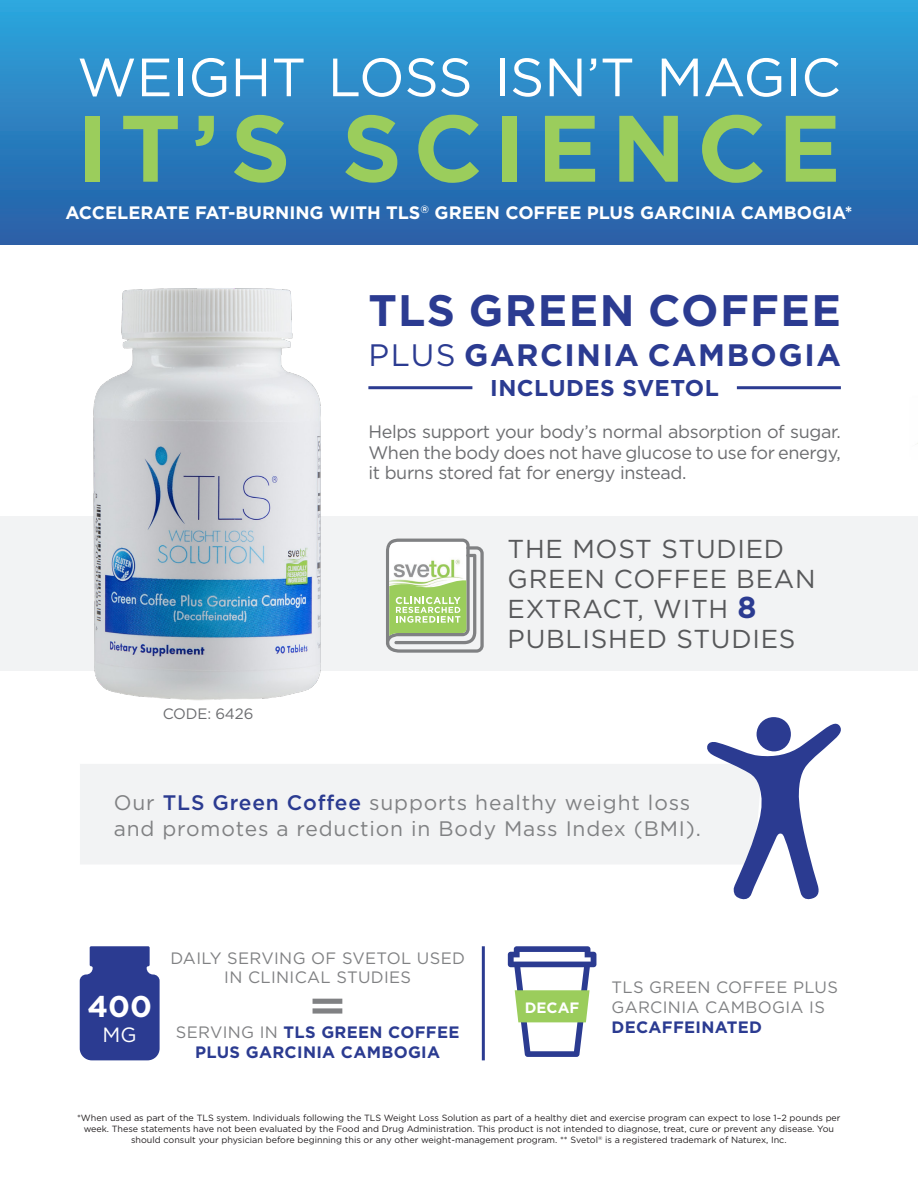
<style>
.page{position:relative;width:918px;height:1188px;background:#fff}
.page>*{position:absolute;margin:0;border:0;box-sizing:border-box;transform-origin:0 0}
.t1{font:700 94.2px "Gotham";letter-spacing:.12em;color:#9bcd5c}
.t2{font:53.85px "Gotham";color:#fff}
.t3{font:700 44.1px "Gotham";letter-spacing:.03em;color:#2b3b91}
.t4{font:700 31.05px "Gotham";letter-spacing:.05em;color:#2b3b91}
.t5{font:700 30px "Gotham";color:#fff}
.t6{font:25.95px/30px "Gotham";letter-spacing:.03em;color:#57585a}
.t7{font:700 22.8px "Gotham";letter-spacing:.02em;color:#2b3b91}
.t8{font:21px/25.2px "Gotham";letter-spacing:.04em;color:#808183}
.t9{font:20.7px "Gotham";color:#fff}
.t10{font:18px/20.7px "Gotham";letter-spacing:-.02em;color:#6c6d70;text-align:justify}
.t11{font:700 18px "Gotham";color:#fff}
.t12{font:16.5px/19.8px "Gotham";letter-spacing:.02em;color:#808183;text-align:center}
.t13{font:700 16.5px/19.8px "Gotham";letter-spacing:.02em;color:#2b3b91;text-align:center}
.t14{font:15px "Gotham";letter-spacing:-.01em;color:#6c6d70}
.t15{font:700 15px "Gotham";color:#fff}
.t16{font:9px/10.8px "Gotham";color:#231f20;text-align:center}
.s1{font-weight:400}
.s2{font-weight:700;font-size:30.3px;color:#2b3b91}
.s3{font-weight:500;color:#2b3b91}
.s4{font-weight:400;color:#808183}
.s5{font-weight:700;color:#2b3b91}
</style>
<div class="page">
<div style="left:80px;top:764px;width:626px;height:100px;background:#f2f3f4"></div>
<div style="left:0;top:516px;width:918px;height:154px;background:#f2f3f4"></div>
<div style="left:0;top:0;width:918px;height:244px;background:linear-gradient(to bottom,#2da6dd,#285ea6)"></div>
<img style="left:63px;top:288px;width:283px;height:412px">
<hr style="left:737px;top:386px;width:104px;height:3px;background:#2b3b91">
<hr style="left:368px;top:386px;width:104px;height:3px;background:#2b3b91">
<svg style="left:386px;top:539px;width:98px;height:114px"></svg>
<svg style="left:706px;top:723px;width:135px;height:177px"></svg>
<div style="left:757px;top:717px;width:34px;height:34px;background:#2b3b91;border-radius:50%"></div>
<svg style="left:80px;top:946px;width:80px;height:114px;background:#3b4999"></svg>
<hr style="left:482px;top:946px;width:3px;height:114px;background:#2b3b91">
<svg style="left:508px;top:946px;width:88px;height:111px"></svg>
<svg style="left:313px;top:999px;width:29px;height:15px"></svg>
<p class="t2" style="left:77px;top:47px;width:765px">WEIGHT LOSS ISN’T MAGIC</p>
<p class="t1" style="left:77px;top:94px;width:765px">IT’S SCIENCE</p>
<p class="t11" style="left:66px;top:202px;width:788px">ACCELERATE FAT-BURNING WITH TLS<sup>®</sup> GREEN COFFEE PLUS GARCINIA CAMBOGIA*</p>
<p class="t3" style="left:368px;top:285px;width:474px">TLS GREEN COFFEE</p>
<p class="t4" style="left:368px;top:337px;width:474px"><span class="s1">PLUS</span> GARCINIA CAMBOGIA</p>
<p class="t7" style="left:490px;top:375px;width:230px">INCLUDES SVETOL</p>
<p class="t10" style="left:368px;top:421px;width:474px">Helps support your body’s normal absorption of sugar.<br>When the body does not have glucose to use for energy, it burns stored fat for energy instead.</p>
<p class="t14" style="left:163px;top:706px;width:92px">CODE: 6426</p>
<p class="t6" style="left:508px;top:533px;width:310px">THE MOST STUDIED<br>GREEN COFFEE BEAN<br>EXTRACT, WITH <span class="s2">8<br></span>PUBLISHED STUDIES</p>
<p class="t8" style="left:114px;top:790px;width:589px">Our <span class="s3">TLS Green Coffee</span> supports healthy weight loss and promotes a reduction in Body Mass Index (BMI).</p>
<p class="t5" style="left:87px;top:989px;width:66px">400</p>
<p class="t9" style="left:103px;top:1023px;width:36px">MG</p>
<p class="t12" style="left:170px;top:948px;width:296px">DAILY SERVING OF SVETOL USED<br>IN CLINICAL STUDIES</p>
<p class="t13" style="left:176px;top:1022px;width:285px"><span class="s4">SERVING IN</span> TLS GREEN COFFEE<br>PLUS GARCINIA CAMBOGIA</p>
<p class="t15" style="left:525px;top:999px;width:56px">DECAF</p>
<p class="t12" style="left:611px;top:977px;width:228px;text-align:left">TLS GREEN COFFEE PLUS<br>GARCINIA CAMBOGIA IS<br><span class="s5">DECAFFEINATED</span></p>
<p class="t16" style="left:77px;top:1112px;width:765px">*When used as part of the TLS system. Individuals following the TLS Weight Loss Solution as part of a healthy diet and exercise program can expect to lose 1–2 pounds per week. These statements have not been evaluated by the Food and Drug Administration. This product is not intended to diagnose, treat, cure or prevent any disease. You should consult your physician before beginning this or any other weight-management program. ** Svetol<sup>®</sup> is a registered trademark of Naturex, Inc.</p>
</div>
